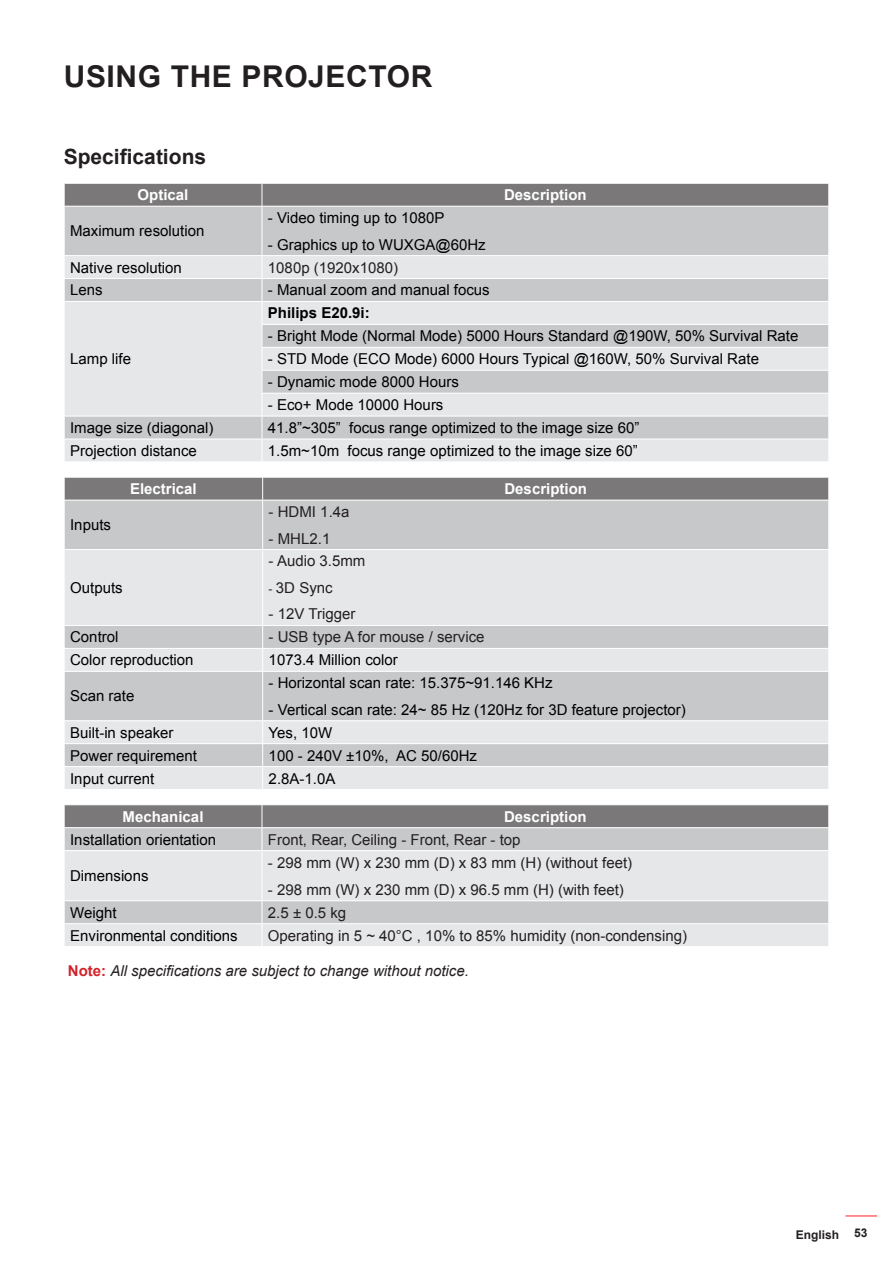
<style>
.page{position:relative;width:893px;height:1263px;background:#fff}
.page>*{position:absolute;margin:0;border:0;box-sizing:border-box;transform-origin:0 0}
.t1{font:700 30px "Arial";letter-spacing:.02em;color:#231f20}
.Heading_2{font:700 21px "Arial";color:#231f20}
.Body{font:15px "Arial";color:#000}
.Cell_Body{font:15px "Arial";color:#231f20}
.Body-2{font:700 15px "Arial";color:#fff}
.t2{font:italic 15px "Arial";color:#231f20}
.Body-3{font:15px "Arial";color:#231f20}
.Body-4{font:700 15px "Arial";color:#000}
.t3{font:700 15px "Arial";color:#d1232a}
.t4{font:700 12px "Arial";color:#231f20}
.s1{font-size:12px}
.s2{font-weight:700;font-style:normal;color:#d1232a}
</style>
<div class="page">
<hr style="left:845px;top:1215px;width:32px;height:1px;background:#ff1f20">
<div style="left:65px;top:207px;width:763px;height:48px;background:#c7c8ca"></div>
<svg style="left:65px;top:256px;width:763px;height:205px;background:#dadbdd"></svg>
<hr style="left:262px;top:207px;width:1px;height:48px;background:#fff">
<hr style="left:64px;top:278px;width:198px;height:1px;background:#fff">
<hr style="left:262px;top:278px;width:567px;height:1px;background:#fff">
<hr style="left:64px;top:301px;width:198px;height:1px;background:#fff">
<hr style="left:262px;top:301px;width:567px;height:1px;background:#fff">
<hr style="left:262px;top:324px;width:567px;height:1px;background:#fff">
<hr style="left:262px;top:347px;width:567px;height:1px;background:#fff">
<hr style="left:262px;top:370px;width:567px;height:1px;background:#fff">
<hr style="left:262px;top:393px;width:567px;height:1px;background:#fff">
<hr style="left:64px;top:416px;width:198px;height:1px;background:#fff">
<hr style="left:262px;top:416px;width:567px;height:1px;background:#fff">
<hr style="left:64px;top:439px;width:198px;height:1px;background:#fff">
<svg style="left:64px;top:279px;width:1px;height:160px"></svg>
<hr style="left:262px;top:439px;width:567px;height:1px;background:#fff">
<svg style="left:262px;top:256px;width:1px;height:205px"></svg>
<svg style="left:828px;top:279px;width:1px;height:160px"></svg>
<svg style="left:64px;top:183px;width:765px;height:23px;background:#807f80"></svg>
<div style="left:65px;top:501px;width:763px;height:48px;background:#c7c8ca"></div>
<svg style="left:65px;top:550px;width:763px;height:239px;background:#d9dadc"></svg>
<hr style="left:262px;top:500px;width:1px;height:49px;background:#fff">
<hr style="left:262px;top:550px;width:1px;height:75px;background:#fff">
<hr style="left:64px;top:625px;width:199px;height:1px;background:#fff">
<hr style="left:263px;top:625px;width:566px;height:1px;background:#fff">
<hr style="left:64px;top:648px;width:199px;height:1px;background:#fff">
<svg style="left:64px;top:626px;width:1px;height:22px"></svg>
<hr style="left:263px;top:648px;width:566px;height:1px;background:#fff">
<svg style="left:262px;top:626px;width:1px;height:45px"></svg>
<svg style="left:828px;top:626px;width:1px;height:22px"></svg>
<hr style="left:64px;top:671px;width:199px;height:1px;background:#fff">
<hr style="left:263px;top:671px;width:566px;height:1px;background:#fff">
<hr style="left:64px;top:720px;width:199px;height:1px;background:#fff">
<hr style="left:263px;top:720px;width:566px;height:1px;background:#fff">
<hr style="left:64px;top:743px;width:199px;height:1px;background:#fff">
<hr style="left:263px;top:743px;width:566px;height:1px;background:#fff">
<hr style="left:64px;top:766px;width:199px;height:1px;background:#fff">
<svg style="left:64px;top:744px;width:1px;height:22px"></svg>
<hr style="left:263px;top:766px;width:566px;height:1px;background:#fff">
<svg style="left:828px;top:744px;width:1px;height:22px"></svg>
<svg style="left:64px;top:477px;width:765px;height:23px;background:#807f7f"></svg>
<hr style="left:262px;top:672px;width:1px;height:48px;background:#fff">
<svg style="left:262px;top:721px;width:1px;height:68px"></svg>
<svg style="left:65px;top:851px;width:763px;height:95px;background:#dedfe1"></svg>
<hr style="left:262px;top:851px;width:1px;height:49px;background:#fff">
<hr style="left:64px;top:900px;width:198px;height:1px;background:#fff">
<hr style="left:262px;top:900px;width:567px;height:1px;background:#fff">
<hr style="left:64px;top:923px;width:198px;height:1px;background:#fff">
<svg style="left:64px;top:901px;width:1px;height:22px"></svg>
<hr style="left:262px;top:923px;width:567px;height:1px;background:#fff">
<svg style="left:262px;top:901px;width:1px;height:45px"></svg>
<svg style="left:828px;top:901px;width:1px;height:22px"></svg>
<svg style="left:64px;top:805px;width:765px;height:45px;background:#a3a3a4"></svg>
<h1 class="t1" style="left:64px;top:57px;width:370px">USING THE PROJECTOR</h1>
<p class="Heading_2" style="left:64px;top:143px;width:144px">Specifications</p>
<p class="Body-2" style="left:138px;top:185px;width:52px">Optical</p>
<p class="Body-2" style="left:504px;top:185px;width:84px">Description</p>
<p class="Body" style="left:70px;top:221px;width:136px">Maximum resolution</p>
<p class="Body" style="left:268px;top:208px;width:178px">- Video timing up to 1080P</p>
<p class="Body" style="left:268px;top:234px;width:219px">- Graphics up to WUXGA@60Hz</p>
<p class="Body" style="left:70px;top:257px;width:113px">Native resolution</p>
<p class="Body-3" style="left:268px;top:257px;width:132px">1080p (1920x1080)</p>
<p class="Body" style="left:70px;top:280px;width:34px">Lens</p>
<p class="Body" style="left:268px;top:280px;width:223px">- Manual zoom and manual focus</p>
<p class="Body" style="left:70px;top:349px;width:62px">Lamp life</p>
<p class="Body-4" style="left:268px;top:303px;width:100px">Philips E20.9i:</p>
<p class="Body" style="left:268px;top:326px;width:532px">- Bright Mode (Normal Mode) 5000 Hours Standard @190W, 50% Survival Rate</p>
<p class="Body" style="left:268px;top:349px;width:492px">- STD Mode (ECO Mode) 6000 Hours Typical @160W, 50% Survival Rate</p>
<p class="Body" style="left:268px;top:372px;width:192px">- Dynamic mode 8000 Hours</p>
<p class="Body" style="left:268px;top:395px;width:177px">- Eco+ Mode 10000 Hours</p>
<p class="Body" style="left:70px;top:418px;width:145px">Image size (diagonal)</p>
<p class="Body" style="left:268px;top:418px;width:373px">41.8”~305” focus range optimized to the image size 60”</p>
<p class="Body" style="left:70px;top:441px;width:128px">Projection distance</p>
<p class="Body" style="left:268px;top:441px;width:371px">1.5m~10m focus range optimized to the image size 60”</p>
<p class="Body-2" style="left:130px;top:479px;width:68px">Electrical</p>
<p class="Body-2" style="left:504px;top:479px;width:84px">Description</p>
<p class="Body" style="left:70px;top:515px;width:42px">Inputs</p>
<p class="Cell_Body" style="left:269px;top:502px;width:82px">- HDMI 1.4a</p>
<p class="Cell_Body" style="left:269px;top:528px;width:63px">- MHL2.1</p>
<p class="Body" style="left:70px;top:578px;width:54px">Outputs</p>
<p class="Cell_Body" style="left:269px;top:551px;width:98px">- Audio 3.5mm</p>
<p class="Cell_Body" style="left:269px;top:578px;width:66px"><span class="s1">-</span> 3D Sync</p>
<p class="Cell_Body" style="left:269px;top:604px;width:88px">- 12V Trigger</p>
<p class="Body" style="left:70px;top:627px;width:50px">Control</p>
<p class="Cell_Body" style="left:269px;top:627px;width:217px">- USB type A for mouse / service</p>
<p class="Body" style="left:70px;top:650px;width:125px">Color reproduction</p>
<p class="Body" style="left:269px;top:650px;width:131px">1073.4 Million color</p>
<p class="Body" style="left:70px;top:686px;width:66px">Scan rate</p>
<p class="Body" style="left:269px;top:673px;width:285px">- Horizontal scan rate: 15.375~91.146 KHz</p>
<p class="Body" style="left:269px;top:700px;width:419px">- Vertical scan rate: 24~ 85 Hz (120Hz for 3D feature projector)</p>
<p class="Body" style="left:70px;top:722px;width:105px">Built-in speaker</p>
<p class="Body" style="left:269px;top:722px;width:65px">Yes, 10W</p>
<p class="Body" style="left:70px;top:745px;width:128px">Power requirement</p>
<p class="Body" style="left:269px;top:745px;width:210px">100 - 240V ±10%, AC 50/60Hz</p>
<p class="Body" style="left:70px;top:768px;width:86px">Input current</p>
<p class="Body" style="left:269px;top:768px;width:68px">2.8A-1.0A</p>
<p class="Body-2" style="left:123px;top:806px;width:82px">Mechanical</p>
<p class="Body-2" style="left:504px;top:806px;width:84px">Description</p>
<p class="Body" style="left:70px;top:829px;width:147px">Installation orientation</p>
<p class="Cell_Body" style="left:268px;top:829px;width:254px">Front, Rear, Ceiling - Front, Rear - top</p>
<p class="Body" style="left:70px;top:866px;width:80px">Dimensions</p>
<p class="Cell_Body" style="left:268px;top:852px;width:366px">- 298 mm (W) x 230 mm (D) x 83 mm (H) (without feet)</p>
<p class="Cell_Body" style="left:268px;top:880px;width:357px">- 298 mm (W) x 230 mm (D) x 96.5 mm (H) (with feet)</p>
<p class="Body" style="left:70px;top:903px;width:48px">Weight</p>
<p class="Cell_Body" style="left:268px;top:903px;width:80px">2.5 ± 0.5 kg</p>
<p class="Body" style="left:70px;top:925px;width:169px">Environmental conditions</p>
<p class="Cell_Body" style="left:268px;top:925px;width:421px">Operating in 5 ~ 40°C , 10% to 85% humidity (non-condensing)</p>
<p class="t3" style="left:68px;top:961px;width:9px">Not</p>
<p class="t2" style="left:101px;top:961px;width:369px"><span class="s2">e:</span> All specifications are subject to change without notice.</p>
<p class="t4" style="left:796px;top:1227px;width:45px">English</p>
<p class="t4" style="left:854px;top:1225px;width:15px">53</p>
</div>
